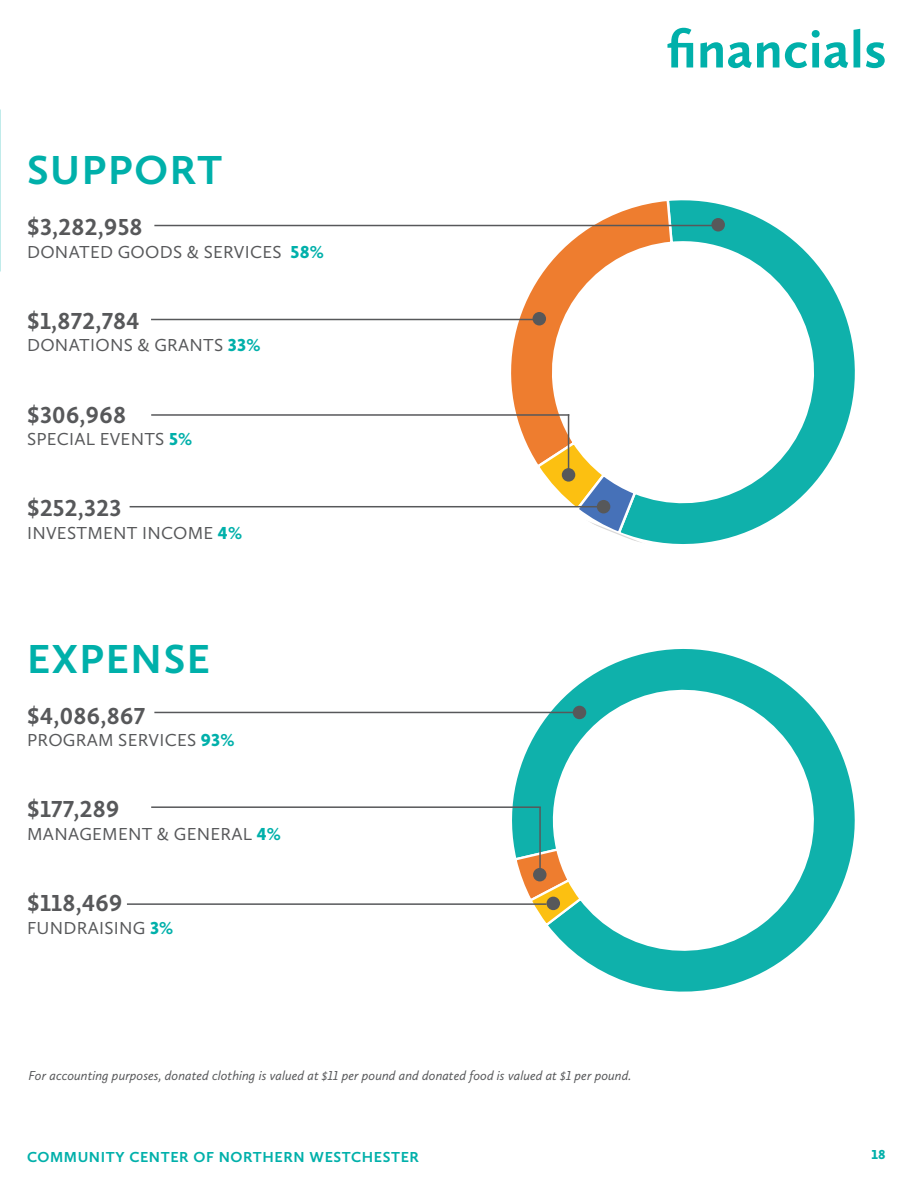
<style>
.page{position:relative;width:918px;height:1188px;background:#fff}
.page>*{position:absolute;margin:0;border:0;box-sizing:border-box;transform-origin:0 0}
.t1{font:700 54px "Calluna Sans";letter-spacing:.01em;color:#00b0aa}
.t2{font:700 42px "Calluna Sans";letter-spacing:.04em;color:#00b0aa}
.t3{font:700 24px "Calluna Sans";letter-spacing:.015em;color:#57585a}
.t4{font:18px "Calluna Sans";letter-spacing:.015em;color:#57585a}
.t5{font:700 15px "Calluna Sans";letter-spacing:.04em;color:#00b0aa}
.t6{font:italic 13.5px "Calluna Sans";color:#57585a}
.t7{font:900 13.5px "Calluna Sans";color:#00b0aa}
.s1{font-weight:900;color:#00b0aa}
</style>
<div class="page">
<svg style="left:502px;top:200px;width:353px;height:344px"></svg>
<svg style="left:497px;top:649px;width:358px;height:343px"></svg>
<hr style="left:154px;top:225px;width:564px;height:1px;background:#57585a">
<div style="left:711px;top:218px;width:14px;height:14px;background:#57585a;border-radius:50%"></div>
<hr style="left:151px;top:319px;width:388px;height:1px;background:#57585a">
<div style="left:533px;top:312px;width:13px;height:14px;background:#57585a;border-radius:50%"></div>
<hr style="left:151px;top:414px;width:418px;height:2px;background:#57585a">
<div style="left:562px;top:468px;width:13px;height:14px;background:#57585a;border-radius:50%"></div>
<hr style="left:568px;top:414px;width:1px;height:56px;background:#57585a">
<hr style="left:130px;top:506px;width:474px;height:1px;background:#57585a">
<div style="left:597px;top:500px;width:13px;height:13px;background:#57585a;border-radius:50%"></div>
<hr style="left:154px;top:712px;width:426px;height:1px;background:#57585a">
<div style="left:573px;top:706px;width:13px;height:13px;background:#57585a;border-radius:50%"></div>
<hr style="left:151px;top:806px;width:390px;height:2px;background:#57585a">
<div style="left:533px;top:868px;width:14px;height:13px;background:#57585a;border-radius:50%"></div>
<hr style="left:539px;top:807px;width:2px;height:66px;background:#57585a">
<hr style="left:127px;top:903px;width:420px;height:2px;background:#57585a">
<div style="left:547px;top:897px;width:13px;height:13px;background:#57585a;border-radius:50%"></div>
<h2 class="t2" style="left:27px;top:144px;width:197px">SUPPORT</h2>
<h3 class="t3" style="left:27px;top:212px;width:117px">$3,282,958</h3>
<p class="t4" style="left:27px;top:241px;width:298px">DONATED GOODS &amp; SERVICES <span class="s1">58%</span></p>
<h3 class="t3" style="left:27px;top:306px;width:114px">$1,872,784</h3>
<p class="t4" style="left:27px;top:334px;width:235px">DONATIONS &amp; GRANTS <span class="s1">33%</span></p>
<h3 class="t3" style="left:27px;top:400px;width:100px">$306,968</h3>
<p class="t4" style="left:27px;top:428px;width:167px">SPECIAL EVENTS <span class="s1">5%</span></p>
<h3 class="t3" style="left:27px;top:494px;width:96px">$252,323</h3>
<p class="t4" style="left:27px;top:522px;width:217px">INVESTMENT INCOME <span class="s1">4%</span></p>
<h2 class="t2" style="left:27px;top:633px;width:185px">EXPENSE</h2>
<h3 class="t3" style="left:27px;top:701px;width:119px">$4,086,867</h3>
<p class="t4" style="left:27px;top:729px;width:209px">PROGRAM SERVICES <span class="s1">93%</span></p>
<h3 class="t3" style="left:27px;top:794px;width:94px">$177,289</h3>
<p class="t4" style="left:27px;top:823px;width:255px">MANAGEMENT &amp; GENERAL <span class="s1">4%</span></p>
<h3 class="t3" style="left:27px;top:888px;width:97px">$118,469</h3>
<p class="t4" style="left:27px;top:917px;width:148px">FUNDRAISING <span class="s1">3%</span></p>
<h1 class="t1" style="left:666px;top:16px;width:222px">financials</h1>
<p class="t6" style="left:29px;top:1068px;width:604px">For accounting purposes, donated clothing is valued at $11 per pound and donated food is valued at $1 per pound.</p>
<p class="t5" style="left:27px;top:1147px;width:394px">COMMUNITY CENTER OF NORTHERN WESTCHESTER</p>
<p class="t7" style="left:872px;top:1146px;width:16px">18</p>
</div>
